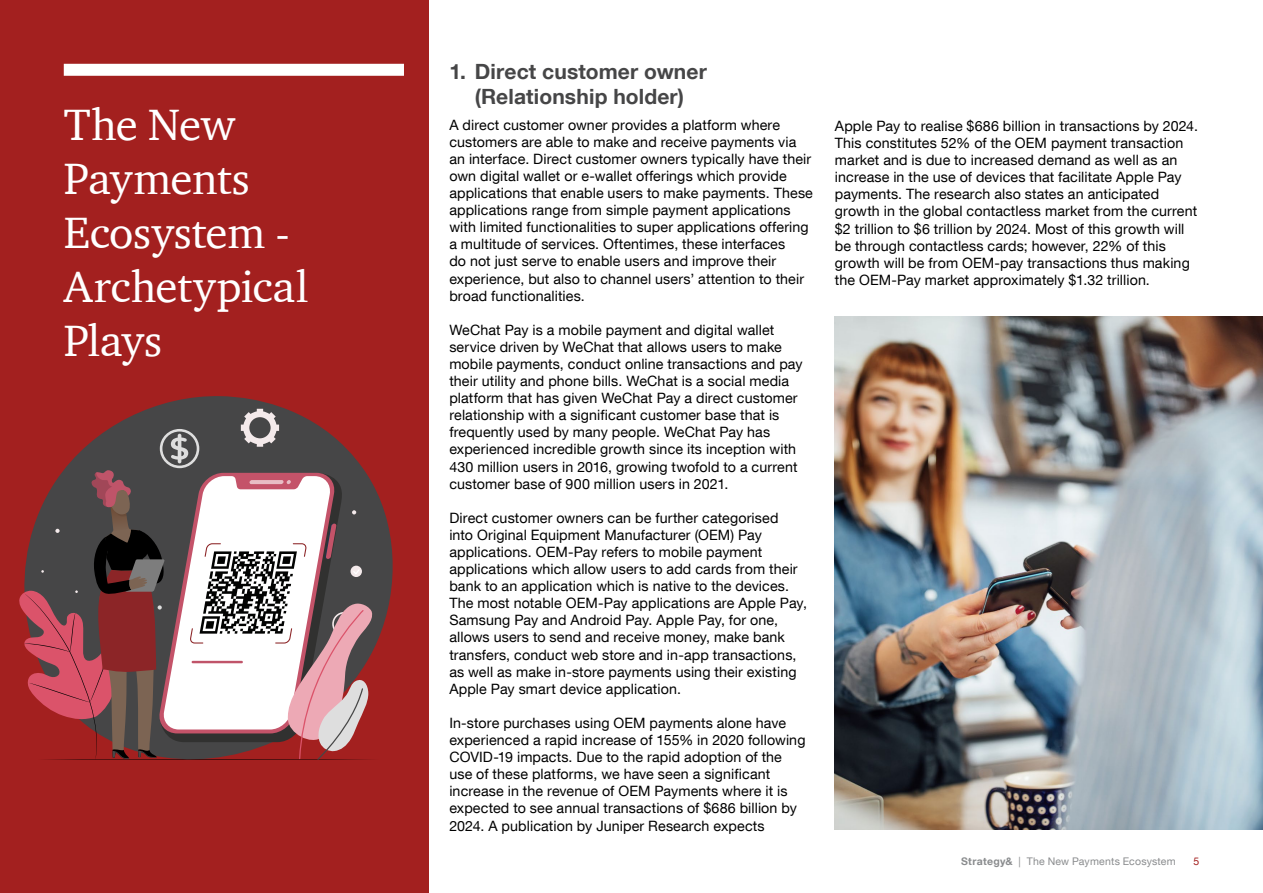
<style>
.page{position:relative;width:1263px;height:893px;background:#fff}
.page>*{position:absolute;margin:0;border:0;box-sizing:border-box;transform-origin:0 0}
.t1{font:45px/54px "ITC Charter Com";letter-spacing:-.01em;color:#fff}
.t2{font:700 21px/25.2px "Helvetica Neue LT Com";letter-spacing:.005em;color:#464647;text-align:center}
.t3{font:14.25px/17.1px "Helvetica Neue LT Com";letter-spacing:.01em;color:#000}
.t4{font:10.5px "Helvetica Neue LT Com";letter-spacing:.02em;color:#8a8c8e}
.t5{font:10.5px "Helvetica Neue LT Com";color:#a3201f}
.s1{font-weight:700}
</style>
<div class="page">
<div style="left:0;top:0;width:428px;height:893px;background:#a3201f"></div>
<div style="left:64px;top:64px;width:340px;height:12px;background:#fff"></div>
<img style="left:835px;top:317px;width:428px;height:512px">
<svg style="left:148px;top:396px;width:245px;height:243px"></svg>
<svg style="left:19px;top:409px;width:359px;height:351px;background:#926c6e"></svg>
<h1 class="t1" style="left:64px;top:97px;width:246px">The New<br>Payments<br>Ecosystem -<br>Archetypical<br>Plays</h1>
<h2 class="t2" style="left:449px;top:58px;width:259px">1. Direct customer owner (Relationship holder)</h2>
<p class="t3" style="left:449px;top:116px;width:365px">A direct customer owner provides a platform where customers are able to make and receive payments via an interface. Direct customer owners typically have their own digital wallet or e-wallet offerings which provide applications that enable users to make payments. These applications range from simple payment applications with limited functionalities to super applications offering a multitude of services. Oftentimes, these interfaces<br>do not just serve to enable users and improve their experience, but also to channel users’ attention to their broad functionalities.</p>
<p class="t3" style="left:449px;top:321px;width:355px">WeChat Pay is a mobile payment and digital wallet service driven by WeChat that allows users to make mobile payments, conduct online transactions and pay their utility and phone bills. WeChat is a social media platform that has given WeChat Pay a direct customer relationship with a significant customer base that is frequently used by many people. WeChat Pay has experienced incredible growth since its inception with 430 million users in 2016, growing twofold to a current customer base of 900 million users in 2021.</p>
<p class="t3" style="left:449px;top:509px;width:359px">Direct customer owners can be further categorised<br>into Original Equipment Manufacturer (OEM) Pay applications. OEM-Pay refers to mobile payment applications which allow users to add cards from their bank to an application which is native to the devices.<br>The most notable OEM-Pay applications are Apple Pay, Samsung Pay and Android Pay. Apple Pay, for one, allows users to send and receive money, make bank transfers, conduct web store and in-app transactions, as well as make in-store payments using their existing Apple Pay smart device application.</p>
<p class="t3" style="left:449px;top:714px;width:358px">In-store purchases using OEM payments alone have experienced a rapid increase of 155% in 2020 following COVID-19 impacts. Due to the rapid adoption of the use of these platforms, we have seen a significant increase in the revenue of OEM Payments where it is expected to see annual transactions of $686 billion by 2024. A publication by Juniper Research expects</p>
<p class="t3" style="left:835px;top:117px;width:365px">Apple Pay to realise $686 billion in transactions by 2024.<br>This constitutes 52% of the OEM payment transaction market and is due to increased demand as well as an increase in the use of devices that facilitate Apple Pay payments. The research also states an anticipated growth in the global contactless market from the current $2 trillion to $6 trillion by 2024. Most of this growth will be through contactless cards; however, 22% of this growth will be from OEM-pay transactions thus making the OEM-Pay market approximately $1.32 trillion.</p>
<p class="t4" style="left:961px;top:854px;width:216px"><span class="s1">Strategy&amp;</span> | The New Payments Ecosystem</p>
<p class="t5" style="left:1193px;top:854px;width:7px">5</p>
</div>
